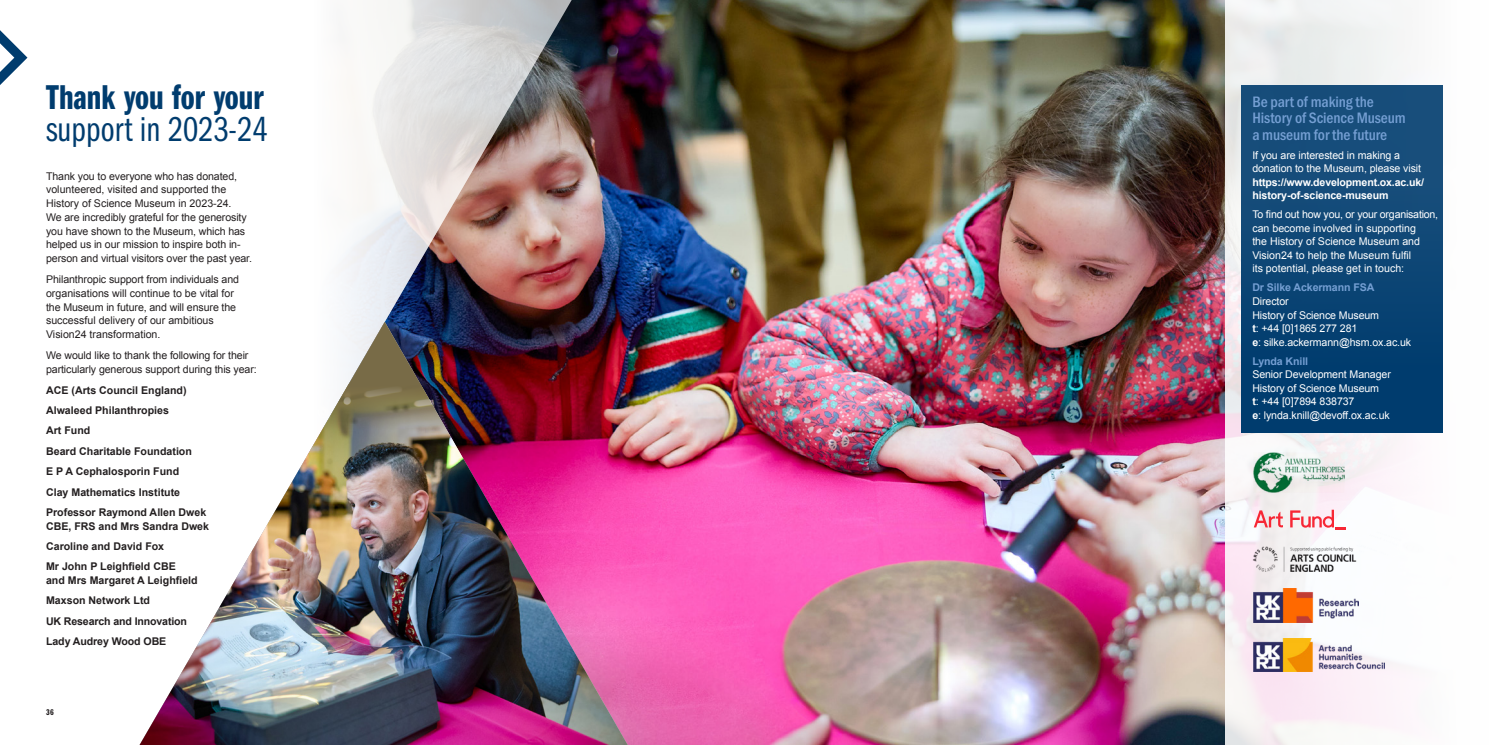
<style>
.page{position:relative;width:1489px;height:745px;background:#fff}
.page>*{position:absolute;margin:0;border:0;box-sizing:border-box;transform-origin:0 0}
.t1{font:35.62px "Franklin Gothic URW Com Boo";color:#003c6e}
.t2{font:35.62px "Franklin Gothic URW Com Dem";color:#003c6e}
.t3{font:500 15.62px/16.2px "Franklin Gothic URW Cond";letter-spacing:-.005em;color:#759fd3}
.t4{font:10.62px/13.8px "Arial";letter-spacing:-.01em;color:#231f20}
.t5{font:10.62px/13.5px "Arial";letter-spacing:-.01em;color:#fff}
.t6{font:700 10.62px/20.4px "Arial";color:#231f20}
.t7{font:700 10.62px/13.5px "Arial";letter-spacing:-.015em;color:#fff}
.t8{font:700 10.62px "Arial";letter-spacing:-.01em;color:#759fd3}
.t9{font:8.62px "Franklin Gothic LT Pro Dm Cm";color:#231f20}
.s1{font-weight:700}
</style>
<div class="page">
<img style="left:578px;top:0;width:646px;height:744px">
<svg style="left:1224px;top:0;width:219px;height:744px;fill:#faf5f6"></svg>
<svg style="left:27px;top:0;width:551px;height:321px"></svg>
<img style="left:140px;top:321px;width:494px;height:423px">
<div style="left:1241px;top:85px;width:201px;height:347px;background:linear-gradient(to right,#0c4574,#0d4675)"></div>
<svg style="left:1253px;top:510px;width:29px;height:17px"></svg>
<svg style="left:1289px;top:509px;width:56px;height:20px"></svg>
<img style="left:1253px;top:638px;width:130px;height:33px">
<img style="left:1253px;top:452px;width:91px;height:40px">
<img style="left:1247px;top:540px;width:114px;height:36px">
<img style="left:1253px;top:588px;width:104px;height:33px">
<svg style="left:0;top:30px;width:27px;height:55px"></svg>
<h1 class="t2" style="left:46px;top:72px;width:219px">Thank you for your</h1>
<h1 class="t1" style="left:46px;top:105px;width:223px">support in 2023-24</h1>
<p class="t4" style="left:46px;top:169px;width:207px">Thank you to everyone who has donated, volunteered, visited and supported the History of Science Museum in 2023-24.<br>We are incredibly grateful for the generosity you have shown to the Museum, which has helped us in our mission to inspire both in&shy;person and virtual visitors over the past year.</p>
<p class="t4" style="left:46px;top:272px;width:194px">Philanthropic support from individuals and organisations will continue to be vital for the Museum in future, and will ensure the successful delivery of our ambitious Vision24 transformation.</p>
<p class="t4" style="left:46px;top:348px;width:212px">We would like to thank the following for their particularly generous support during this year:</p>
<p class="t6" style="left:46px;top:380px;width:162px">ACE (Arts Council England)<br>Alwaleed Philanthropies<br>Art Fund<br>Beard Charitable Foundation<br>E P A Cephalosporin Fund<br>Clay Mathematics Institute<br>Professor Raymond Allen Dwek</p>
<p class="t6" style="left:46px;top:515px;width:164px">CBE, FRS and Mrs Sandra Dwek<br>Caroline and David Fox<br>Mr John P Leighfield CBE</p>
<p class="t6" style="left:46px;top:570px;width:153px">and Mrs Margaret A Leighfield<br>Maxson Network Ltd<br>UK Research and Innovation<br>Lady Audrey Wood OBE</p>
<p class="t9" style="left:46px;top:707px;width:9px">36</p>
<h2 class="t3" style="left:1252px;top:93px;width:155px">Be part of making the<br>History of Science Museum a museum for the future</h2>
<p class="t5" style="left:1252px;top:148px;width:170px">If you are interested in making a donation to the Museum, please visit</p>
<p class="t7" style="left:1252px;top:175px;width:173px">https://www.development.ox.ac.uk/ history-of-science-museum</p>
<p class="t5" style="left:1252px;top:208px;width:187px">To find out how you, or your organisation, can become involved in supporting<br>the History of Science Museum and Vision24 to help the Museum fulfil<br>its potential, please get in touch:</p>
<p class="t8" style="left:1252px;top:280px;width:123px">Dr Silke Ackermann FSA</p>
<p class="t5" style="left:1252px;top:294px;width:160px">Director<br>History of Science Museum<br><span class="s1">t</span>: +44 [0]1865 277 281<br><span class="s1">e</span>: silke.ackermann@hsm.ox.ac.uk</p>
<p class="t8" style="left:1252px;top:353px;width:57px">Lynda Knill</p>
<p class="t5" style="left:1252px;top:367px;width:140px">Senior Development Manager<br>History of Science Museum<br><span class="s1">t</span>: +44 [0]7894 838737<br><span class="s1">e</span>: lynda.knill@devoff.ox.ac.uk</p>
</div>
